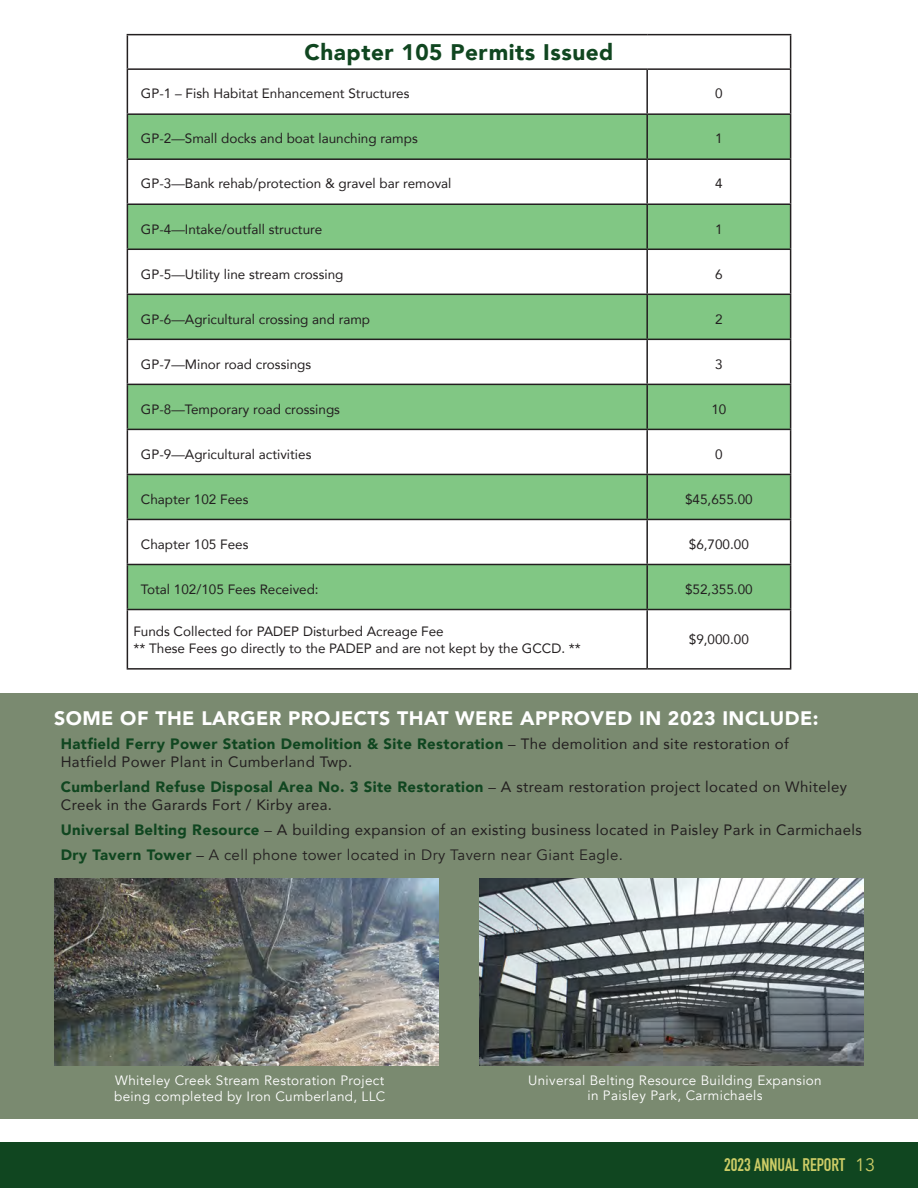
<style>
.page{position:relative;width:918px;height:1188px;background:#fff}
.page>*{position:absolute;margin:0;border:0;box-sizing:border-box;transform-origin:0 0}
.t1{font:900 22.5px "Avenir";letter-spacing:.025em;color:#104620}
.Sub_Heads{font:900 19.5px "Avenir";letter-spacing:.025em;color:#fff}
.t2{font:700 18px "DIN Condensed";color:#cc6}
.t3{font:15px/18px "Avenir";letter-spacing:.025em;color:#231f20}
.t4{font:15px "Avenir";letter-spacing:.025em;color:#231f20}
.t5{font:13.5px "Avenir";color:#231f20}
.t6{font:13.5px/15px "Avenir";letter-spacing:.025em;color:#fff;text-align:center}
.s1{font-weight:900;color:#104620}
.s2{font-family:"Avenir";font-weight:400}
</style>
<div class="page">
<div style="left:0;top:693px;width:918px;height:426px;background:#7a8a70"></div>
<svg style="left:128px;top:115px;width:662px;height:494px;fill:#81c784"></svg>
<hr style="left:127px;top:34px;width:520px;height:1px;background:#231f20">
<hr style="left:127px;top:35px;width:1px;height:33px;background:#231f20">
<hr style="left:647px;top:34px;width:144px;height:1px;background:#231f20">
<hr style="left:790px;top:35px;width:1px;height:33px;background:#231f20">
<hr style="left:127px;top:68px;width:520px;height:2px;background:#231f20">
<hr style="left:127px;top:70px;width:1px;height:43px;background:#231f20">
<hr style="left:647px;top:68px;width:144px;height:2px;background:#231f20">
<hr style="left:646px;top:70px;width:2px;height:43px;background:#231f20">
<hr style="left:790px;top:70px;width:1px;height:43px;background:#231f20">
<hr style="left:127px;top:113px;width:520px;height:2px;background:#231f20">
<hr style="left:127px;top:115px;width:1px;height:43px;background:#231f20">
<hr style="left:647px;top:113px;width:144px;height:2px;background:#231f20">
<hr style="left:646px;top:115px;width:2px;height:43px;background:#231f20">
<hr style="left:790px;top:115px;width:1px;height:43px;background:#231f20">
<hr style="left:127px;top:158px;width:520px;height:2px;background:#231f20">
<hr style="left:127px;top:160px;width:1px;height:43px;background:#231f20">
<hr style="left:647px;top:158px;width:144px;height:2px;background:#231f20">
<hr style="left:646px;top:160px;width:2px;height:43px;background:#231f20">
<hr style="left:790px;top:160px;width:1px;height:43px;background:#231f20">
<hr style="left:127px;top:203px;width:520px;height:2px;background:#231f20">
<hr style="left:127px;top:205px;width:1px;height:44px;background:#231f20">
<hr style="left:647px;top:203px;width:144px;height:2px;background:#231f20">
<hr style="left:646px;top:205px;width:2px;height:44px;background:#231f20">
<hr style="left:790px;top:205px;width:1px;height:44px;background:#231f20">
<hr style="left:127px;top:249px;width:520px;height:1px;background:#231f20">
<hr style="left:127px;top:250px;width:1px;height:44px;background:#231f20">
<hr style="left:647px;top:249px;width:144px;height:1px;background:#231f20">
<hr style="left:646px;top:250px;width:2px;height:44px;background:#231f20">
<hr style="left:790px;top:250px;width:1px;height:44px;background:#231f20">
<hr style="left:127px;top:294px;width:520px;height:1px;background:#231f20">
<hr style="left:127px;top:295px;width:1px;height:44px;background:#231f20">
<hr style="left:647px;top:294px;width:144px;height:1px;background:#231f20">
<hr style="left:646px;top:295px;width:2px;height:44px;background:#231f20">
<hr style="left:790px;top:295px;width:1px;height:44px;background:#231f20">
<hr style="left:127px;top:339px;width:520px;height:1px;background:#231f20">
<hr style="left:127px;top:340px;width:1px;height:44px;background:#231f20">
<hr style="left:647px;top:339px;width:144px;height:1px;background:#231f20">
<hr style="left:646px;top:340px;width:2px;height:44px;background:#231f20">
<hr style="left:790px;top:340px;width:1px;height:44px;background:#231f20">
<hr style="left:127px;top:384px;width:520px;height:1px;background:#231f20">
<hr style="left:127px;top:385px;width:1px;height:44px;background:#231f20">
<hr style="left:647px;top:384px;width:144px;height:1px;background:#231f20">
<hr style="left:646px;top:385px;width:2px;height:44px;background:#231f20">
<hr style="left:790px;top:385px;width:1px;height:44px;background:#231f20">
<hr style="left:127px;top:429px;width:520px;height:1px;background:#231f20">
<hr style="left:127px;top:430px;width:1px;height:44px;background:#231f20">
<hr style="left:647px;top:429px;width:144px;height:1px;background:#231f20">
<hr style="left:646px;top:430px;width:2px;height:44px;background:#231f20">
<hr style="left:790px;top:430px;width:1px;height:44px;background:#231f20">
<hr style="left:127px;top:474px;width:520px;height:1px;background:#231f20">
<hr style="left:127px;top:475px;width:1px;height:44px;background:#231f20">
<hr style="left:647px;top:474px;width:144px;height:1px;background:#231f20">
<hr style="left:646px;top:475px;width:2px;height:44px;background:#231f20">
<hr style="left:790px;top:475px;width:1px;height:44px;background:#231f20">
<hr style="left:127px;top:519px;width:520px;height:1px;background:#231f20">
<hr style="left:127px;top:520px;width:1px;height:44px;background:#231f20">
<hr style="left:647px;top:519px;width:144px;height:1px;background:#231f20">
<hr style="left:646px;top:520px;width:2px;height:44px;background:#231f20">
<hr style="left:790px;top:520px;width:1px;height:44px;background:#231f20">
<hr style="left:127px;top:564px;width:520px;height:1px;background:#231f20">
<hr style="left:127px;top:565px;width:1px;height:44px;background:#231f20">
<hr style="left:647px;top:564px;width:144px;height:1px;background:#231f20">
<hr style="left:646px;top:565px;width:2px;height:44px;background:#231f20">
<hr style="left:790px;top:565px;width:1px;height:44px;background:#231f20">
<hr style="left:127px;top:609px;width:520px;height:1px;background:#231f20">
<hr style="left:127px;top:610px;width:1px;height:58px;background:#231f20">
<hr style="left:647px;top:609px;width:144px;height:1px;background:#231f20">
<hr style="left:646px;top:610px;width:2px;height:58px;background:#231f20">
<hr style="left:790px;top:610px;width:1px;height:58px;background:#231f20">
<hr style="left:127px;top:668px;width:520px;height:2px;background:#231f20">
<hr style="left:647px;top:668px;width:144px;height:2px;background:#231f20">
<img style="left:54px;top:878px;width:385px;height:187px">
<img style="left:479px;top:878px;width:385px;height:187px">
<div style="left:0;top:1142px;width:918px;height:46px;background:#104620"></div>
<p class="t1" style="left:305px;top:33px;width:310px">Chapter 105 Permits Issued</p>
<p class="t5" style="left:141px;top:83px;width:270px">GP-1 – Fish Habitat Enhancement Structures</p>
<p class="t5" style="left:715px;top:83px;width:9px">0</p>
<p class="t5" style="left:141px;top:128px;width:278px">GP-2—Small docks and boat launching ramps</p>
<p class="t5" style="left:715px;top:128px;width:9px">1</p>
<p class="t5" style="left:141px;top:173px;width:312px">GP-3—Bank rehab/protection &amp; gravel bar removal</p>
<p class="t5" style="left:715px;top:173px;width:9px">4</p>
<p class="t5" style="left:141px;top:218px;width:183px">GP-4—Intake/outfall structure</p>
<p class="t5" style="left:715px;top:218px;width:9px">1</p>
<p class="t5" style="left:141px;top:263px;width:204px">GP-5—Utility line stream crossing</p>
<p class="t5" style="left:715px;top:263px;width:9px">6</p>
<p class="t5" style="left:141px;top:308px;width:231px">GP-6—Agricultural crossing and ramp</p>
<p class="t5" style="left:715px;top:308px;width:9px">2</p>
<p class="t5" style="left:141px;top:353px;width:172px">GP-7—Minor road crossings</p>
<p class="t5" style="left:715px;top:353px;width:9px">3</p>
<p class="t5" style="left:141px;top:398px;width:201px">GP-8—Temporary road crossings</p>
<p class="t5" style="left:711px;top:398px;width:17px">10</p>
<p class="t5" style="left:141px;top:443px;width:172px">GP-9—Agricultural activities</p>
<p class="t5" style="left:715px;top:443px;width:9px">0</p>
<p class="t5" style="left:141px;top:488px;width:109px">Chapter 102 Fees</p>
<p class="t5" style="left:685px;top:488px;width:69px">$45,655.00</p>
<p class="t5" style="left:141px;top:533px;width:109px">Chapter 105 Fees</p>
<p class="t5" style="left:689px;top:533px;width:62px">$6,700.00</p>
<p class="t5" style="left:141px;top:578px;width:179px">Total 102/105 Fees Received:</p>
<p class="t5" style="left:685px;top:578px;width:69px">$52,355.00</p>
<p class="t5" style="left:133px;top:621px;width:312px">Funds Collected for PADEP Disturbed Acreage Fee</p>
<p class="t5" style="left:133px;top:637px;width:449px">** These Fees go directly to the PADEP and are not kept by the GCCD. **</p>
<p class="t5" style="left:689px;top:629px;width:62px">$9,000.00</p>
<p class="Sub_Heads" style="left:54px;top:701px;width:766px">SOME OF THE LARGER PROJECTS THAT WERE APPROVED IN 2023 INCLUDE:</p>
<p class="t3" style="left:61px;top:735px;width:730px"><span class="s1">Hatfield Ferry Power Station Demolition &amp; Site Restoration</span> – The demolition and site restoration of<br>Hatfield Power Plant in Cumberland Twp.</p>
<p class="t3" style="left:61px;top:777px;width:788px"><span class="s1">Cumberland Refuse Disposal Area No. 3 Site Restoration</span> – A stream restoration project located on Whiteley<br>Creek in the Garards Fort / Kirby area.</p>
<p class="t3" style="left:61px;top:820px;width:803px"><span class="s1">Universal Belting Resource</span> – A building expansion of an existing business located in Paisley Park in Carmichaels</p>
<p class="t4" style="left:61px;top:846px;width:564px"><span class="s1">Dry Tavern Tower</span> – A cell phone tower located in Dry Tavern near Giant Eagle.</p>
<p class="t6" style="left:115px;top:1074px;width:270px">Whiteley Creek Stream Restoration Project</p>
<p class="t6" style="left:114px;top:1089px;width:273px">being completed by Iron Cumberland, LLC</p>
<p class="t6" style="left:528px;top:1074px;width:295px">Universal Belting Resource Building Expansion in Paisley Park, Carmichaels</p>
<h3 class="t2" style="left:724px;top:1153px;width:152px">2023 ANNUAL REPORT <span class="s2">13</span></h3>
</div>
